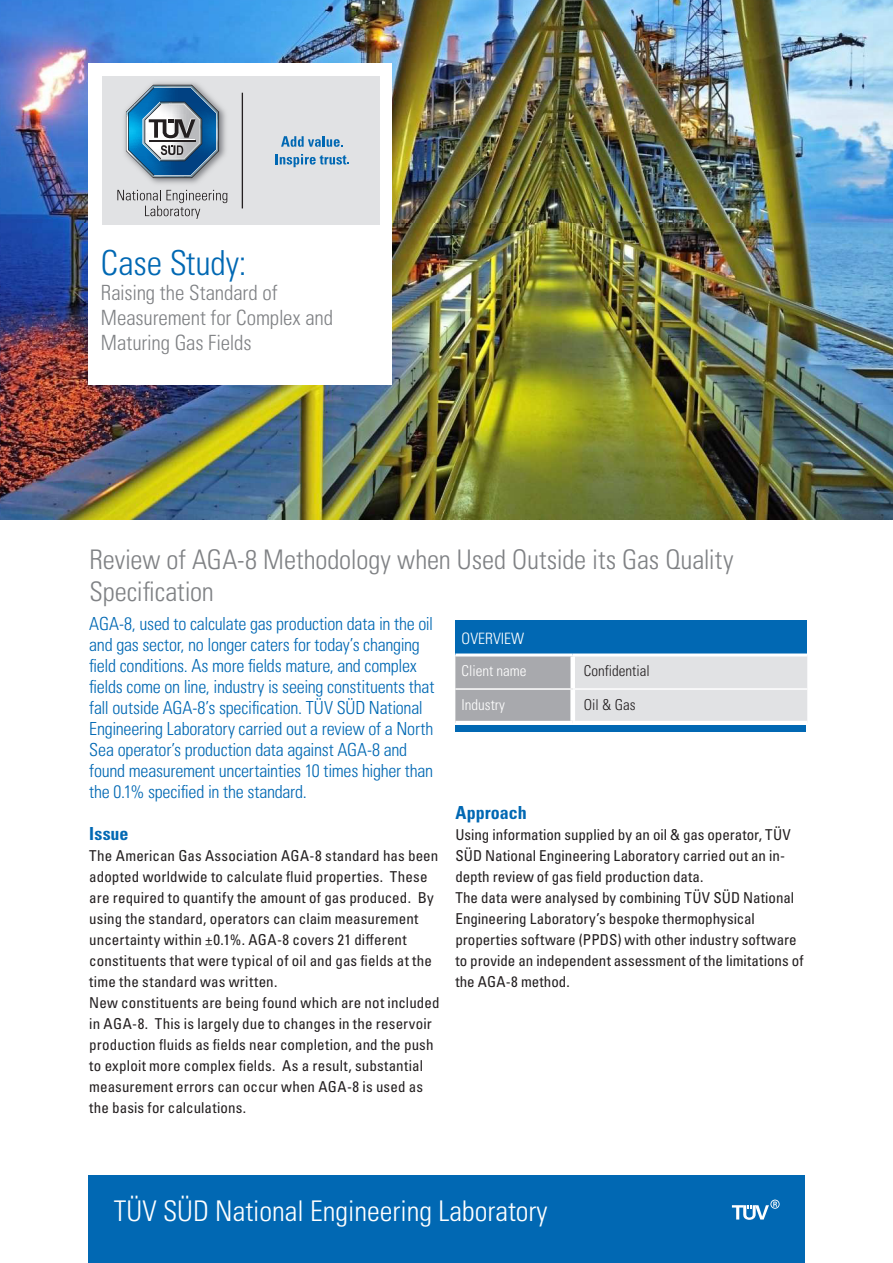
<style>
.page{position:relative;width:893px;height:1263px;background:#fff}
.page>*{position:absolute;margin:0;border:0;box-sizing:border-box;transform-origin:0 0}
.t1{font:34.5px "Univers LTCYR 47 Light Cond";letter-spacing:-.005em;color:#0168b3}
.t2{font:28.5px "Univers LTCYR 47 Light Cond";color:#fff}
.t3{font:27px/32.4px "Univers LTCYR 47 Light Cond";letter-spacing:-.005em;color:#808285}
.t4{font:21px/25.2px "Univers LTCYR 47 Light Cond";letter-spacing:-.005em;color:#808285}
.t5{font:18px/21px "Univers LTCYR 47 Light Cond";letter-spacing:-.015em;color:#0168b3}
.t6{font:18px "Univers LTCYR 67 Bold Cond";color:#0168b3}
.t7{font:15.6px "Univers LTCYR 47 Light Cond";color:#fff}
.t8{font:condensed 15px/21px "Univers LTCYR 57";letter-spacing:.005em;color:#231f20}
.Normaler_Text{font:15px "Univers LTCYR 47 Light Cond";color:#231f20}
.t9{font:15px "Univers LTCYR 47 Light Cond";color:#fff}
</style>
<div class="page">
<img style="left:0;top:0;width:893px;height:520px">
<div style="left:88px;top:1175px;width:717px;height:88px;background:#0168b3"></div>
<div style="left:88px;top:63px;width:303px;height:322px;background:#fff"></div>
<div style="left:102px;top:76px;width:278px;height:148px;background:#e1e2e4"></div>
<hr style="left:242px;top:93px;width:1px;height:115px;background:#231f20">
<img style="left:124px;top:82px;width:102px;height:102px">
<svg style="left:126px;top:85px;width:93px;height:93px"></svg>
<svg style="left:281px;top:136px;width:62px;height:11px"></svg>
<svg style="left:276px;top:154px;width:73px;height:13px"></svg>
<svg style="left:117px;top:190px;width:110px;height:29px"></svg>
<div style="left:455px;top:620px;width:352px;height:35px;background:#0168b3"></div>
<svg style="left:455px;top:656px;width:352px;height:65px;background:#cecfd2"></svg>
<div style="left:570px;top:690px;width:5px;height:31px;background:#fff"></div>
<div style="left:570px;top:656px;width:5px;height:32px;background:#fff"></div>
<hr style="left:455px;top:688px;width:118px;height:2px;background:#fff">
<hr style="left:573px;top:688px;width:234px;height:2px;background:#fff">
<hr style="left:455px;top:653px;width:118px;height:3px;background:#fff">
<hr style="left:573px;top:653px;width:234px;height:3px;background:#fff">
<div style="left:455px;top:725px;width:350px;height:7px;background:#0168b3"></div>
<svg style="left:732px;top:1199px;width:48px;height:21px"></svg>
<p class="t1" style="left:101px;top:239px;width:147px">Case Study:</p>
<p class="t4" style="left:101px;top:279px;width:234px">Raising the Standard of<br>Measurement for Complex and<br>Maturing Gas Fields</p>
<p class="t3" style="left:89px;top:542px;width:646px">Review of AGA-8 Methodology when Used Outside its Gas Quality<br>Specification</p>
<p class="t7" style="left:462px;top:628px;width:64px">OVERVIEW</p>
<p class="t9" style="left:462px;top:660px;width:66px">Client name</p>
<p class="Normaler_Text" style="left:584px;top:660px;width:67px">Confidential</p>
<p class="t9" style="left:462px;top:694px;width:45px">Industry</p>
<p class="Normaler_Text" style="left:584px;top:694px;width:53px">Oil &amp; Gas</p>
<p class="t5" style="left:89px;top:612px;width:347px">AGA-8, used to calculate gas production data in the oil and gas sector, no longer caters for today’s changing field conditions. As more fields mature, and complex fields come on line, industry is seeing constituents that fall outside AGA-8’s specification. TÜV SÜD National Engineering Laboratory carried out a review of a North Sea operator’s production data against AGA-8 and found measurement uncertainties 10 times higher than the 0.1% specified in the standard.</p>
<p class="t6" style="left:89px;top:823px;width:41px">Issue</p>
<p class="t8" style="left:89px;top:845px;width:351px">The American Gas Association AGA-8 standard has been adopted worldwide to calculate fluid properties. These are required to quantify the amount of gas produced. By using the standard, operators can claim measurement uncertainty within ±0.1%. AGA-8 covers 21 different constituents that were typical of oil and gas fields at the time the standard was written.</p>
<p class="t8" style="left:89px;top:992px;width:352px">New constituents are being found which are not included in AGA-8. This is largely due to changes in the reservoir production fluids as fields near completion, and the push to exploit more complex fields. As a result, substantial measurement errors can occur when AGA-8 is used as the basis for calculations.</p>
<p class="t6" style="left:455px;top:802px;width:73px">Approach</p>
<p class="t8" style="left:455px;top:824px;width:337px">Using information supplied by an oil &amp; gas operator, TÜV<br>SÜD National Engineering Laboratory carried out an in&shy;depth review of gas field production data.</p>
<p class="t8" style="left:455px;top:887px;width:350px">The data were analysed by combining TÜV SÜD National Engineering Laboratory’s bespoke thermophysical properties software (PPDS) with other industry software to provide an independent assessment of the limitations of the AGA-8 method.</p>
<p class="t2" style="left:114px;top:1191px;width:435px">TÜV SÜD National Engineering Laboratory</p>
</div>
